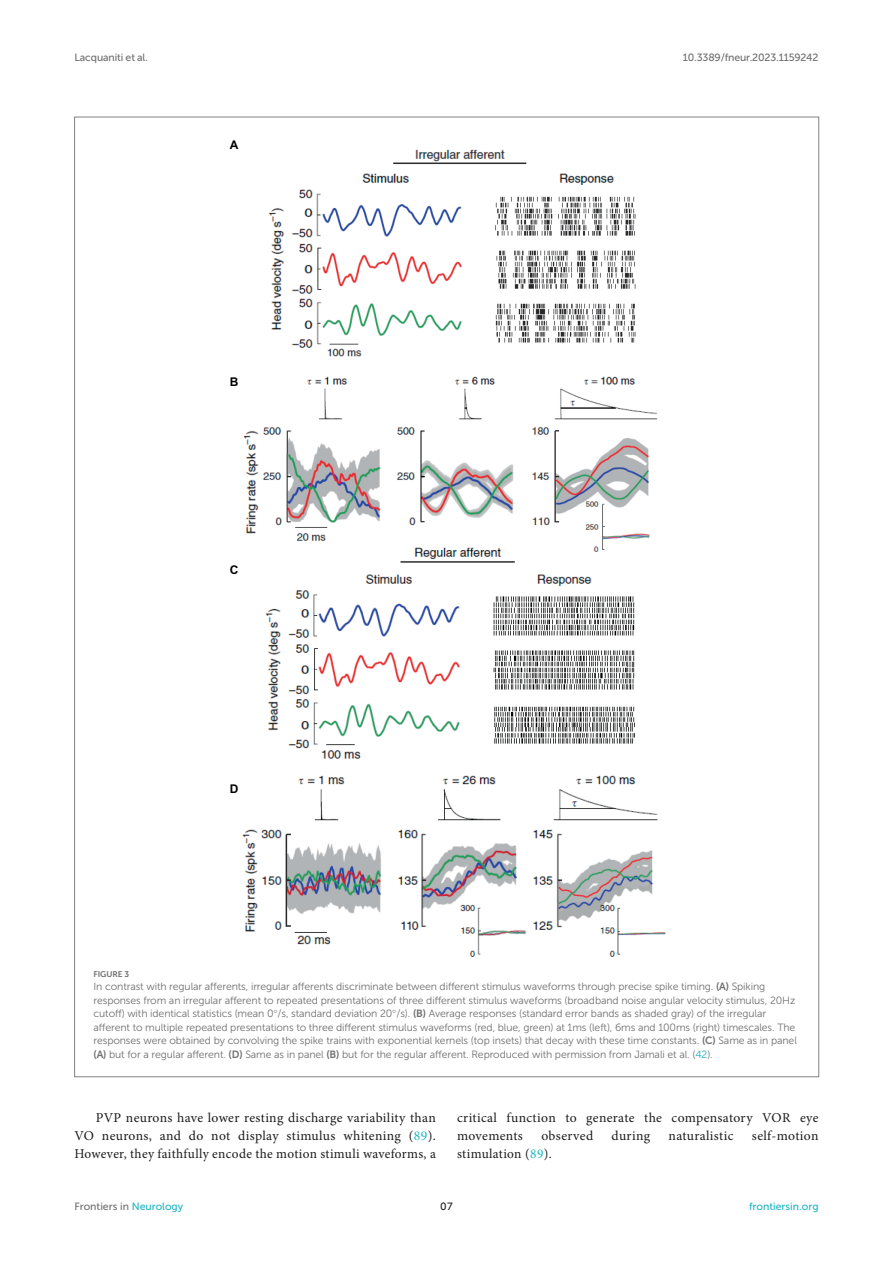
<style>
.page{position:relative;width:893px;height:1263px;background:#fff}
.page>*{position:absolute;margin:0;border:0;box-sizing:border-box;transform-origin:0 0}
.TEXT{font:13.5px/18px "Minion Pro";letter-spacing:.025em;color:#1b1c1b;text-align:justify}
.t1{font:700 12px "Arial";color:#010001}
.FIG_LEG{font:10.5px/13.5px "Museo Sans 300";letter-spacing:-.01em;color:#706f70}
.t2{font:10.5px "Museo Sans 500";letter-spacing:-.015em;color:#706f70}
.t3{font:10.5px "Museo Sans 500";color:#1db5c3}
.t4{font:10.5px "Museo Sans 500";color:#1b1c1b}
.FIG_HD{font:8.25px "Museo Sans 700";letter-spacing:-.01em;color:#706f70}
.s1{font-family:"Museo Sans 700"}
.s2{font-family:"STIX"}
.s3{color:#1db5c3}
</style>
<div class="page">
<img style="left:240px;top:149px;width:426px;height:808px">
<p class="t2" style="left:74px;top:51px;width:75px">Lacquaniti et al.</p>
<p class="t2" style="left:683px;top:51px;width:137px">10.3389/fneur.2023.1159242</p>
<p class="t1" style="left:230px;top:136px;width:10px">A</p>
<p class="t1" style="left:230px;top:373px;width:10px">B</p>
<p class="t1" style="left:230px;top:562px;width:10px">C</p>
<p class="t1" style="left:230px;top:780px;width:10px">D</p>
<p class="FIG_HD" style="left:94px;top:969px;width:37px">FIGURE 3</p>
<p class="FIG_LEG" style="left:94px;top:980px;width:705px">In contrast with regular afferents, irregular afferents discriminate between different stimulus waveforms through precise spike timing. <span class="s1">(A)</span> Spiking responses from an irregular afferent to repeated presentations of three different stimulus waveforms (broadband noise angular velocity stimulus, 20 Hz cutoff) with identical statistics (mean 0<span class="s2">°</span>/s, standard deviation 20<span class="s2">°</span>/s). <span class="s1">(B)</span> Average responses (standard error bands as shaded gray) of the irregular afferent to multiple repeated presentations to three different stimulus waveforms (red, blue, green) at 1 ms (left), 6 ms and 100 ms (right) timescales. The responses were obtained by convolving the spike trains with exponential kernels (top insets) that decay with these time constants. <span class="s1">(C)</span> Same as in panel <span class="s1">(A)</span> but for a regular afferent. <span class="s1">(D)</span> Same as in panel <span class="s1">(B)</span> but for the regular afferent. Reproduced with permission from Jamali et al. (<span class="s3">42</span>).</p>
<p class="TEXT" style="left:74px;top:1109px;width:363px;text-indent:21px">PVP neurons have lower resting discharge variability than VO neurons, and do not display stimulus whitening (<span class="s3">89</span>).<br>However, they faithfully encode the motion stimuli waveforms, a</p>
<p class="TEXT" style="left:457px;top:1109px;width:363px">critical function to generate the compensatory VOR eye movements</p>
<p class="TEXT" style="left:541px;top:1127px;width:53px">observed</p>
<p class="TEXT" style="left:612px;top:1127px;width:40px">during</p>
<p class="TEXT" style="left:669px;top:1127px;width:66px">naturalistic</p>
<p class="TEXT" style="left:752px;top:1127px;width:68px">self-motion</p>
<p class="TEXT" style="left:457px;top:1145px;width:96px">stimulation (<span class="s3">89</span>).</p>
<p class="t2" style="left:74px;top:1200px;width:110px">Frontiers in <span class="s3">Neurology</span></p>
<p class="t4" style="left:440px;top:1200px;width:14px">07</p>
<p class="t3" style="left:749px;top:1200px;width:71px">frontiersin.org</p>
</div>
